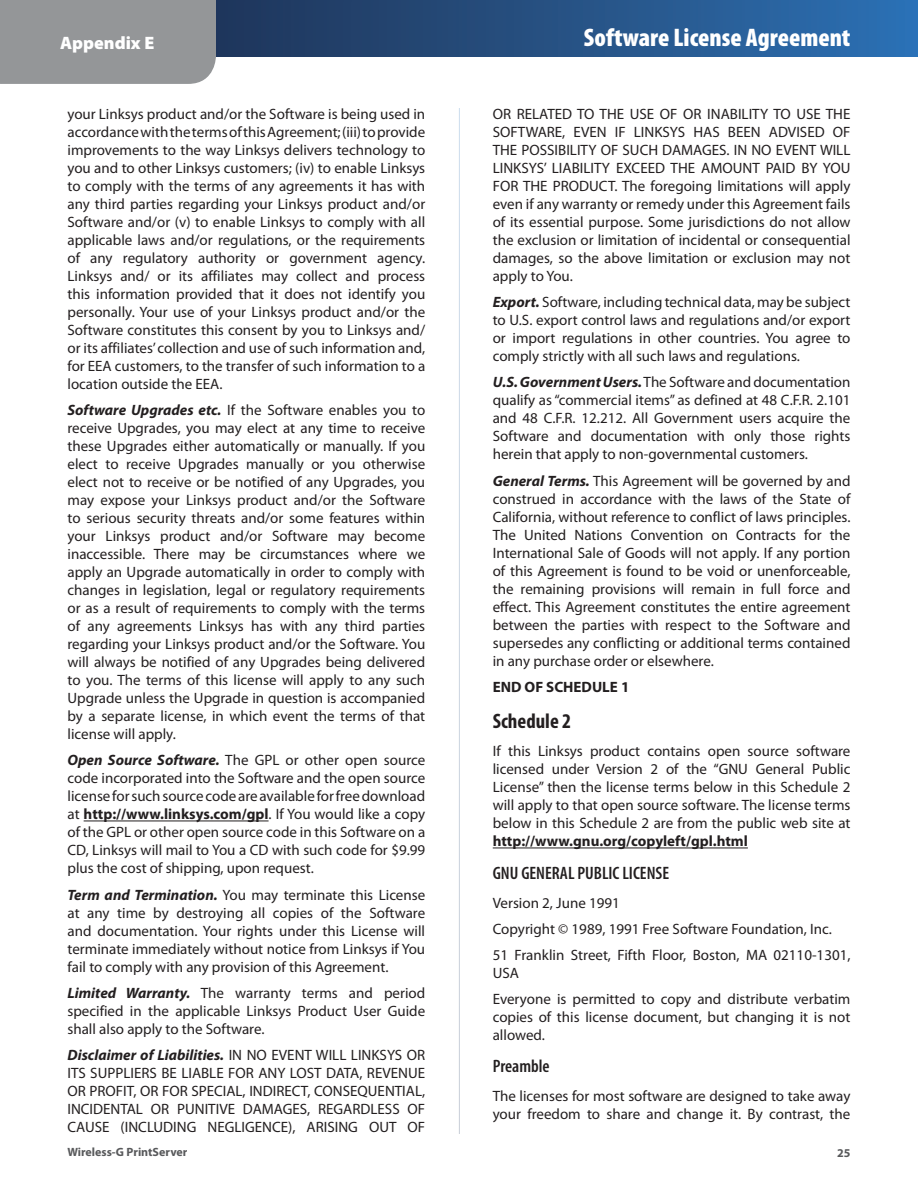
<style>
.page{position:relative;width:918px;height:1188px;background:#fff}
.page>*{position:absolute;margin:0;border:0;box-sizing:border-box;transform-origin:0 0}
.t1{font:900 condensed 25.5px "Myriad Pro";color:#fff}
.t2{font:700 condensed 21px "Myriad Pro";color:#231f20}
.t3{font:600 condensed 18px "Myriad Pro";color:#231f20}
.t4{font:900 18px "Myriad Pro";color:#fff}
.t5{font:15px/18px "Myriad Pro";color:#231f20;text-align:justify}
.t6{font:700 15px "Myriad Pro";color:#231f20}
.t7{font:700 12px "Myriad Pro";color:#58595b}
.s1{font-weight:700;font-style:italic}
.s2{font-weight:700}
</style>
<div class="page">
<div style="left:0;top:0;width:216px;height:84px;background:#949698"></div>
<div style="left:217px;top:1px;width:700px;height:55px;background:linear-gradient(to right,#203559,#2c70b3)"></div>
<hr style="left:84px;top:821px;width:185px;height:1px;background:#231f20">
<hr style="left:493px;top:848px;width:255px;height:1px;background:#231f20">
<p class="t4" style="left:60px;top:30px;width:96px">Appendix E</p>
<h1 class="t1" style="left:584px;top:21px;width:268px">Software License Agreement</h1>
<p class="t5" style="left:68px;top:106px;width:359px">your Linksys product and/or the Software is being used in accordance with the terms of this Agreement; (iii) to provide improvements to the way Linksys delivers technology to you and to other Linksys customers; (iv) to enable Linksys to comply with the terms of any agreements it has with any third parties regarding your Linksys product and/or Software and/or (v) to enable Linksys to comply with all applicable laws and/or regulations, or the requirements of any regulatory authority or government agency.<br>Linksys and/ or its affiliates may collect and process this information provided that it does not identify you personally. Your use of your Linksys product and/or the Software constitutes this consent by you to Linksys and/ or its affiliates’ collection and use of such information and, for EEA customers, to the transfer of such information to a location outside the EEA.</p>
<p class="t5" style="left:68px;top:402px;width:359px"><span class="s1">Software Upgrades etc.</span> If the Software enables you to receive Upgrades, you may elect at any time to receive these Upgrades either automatically or manually. If you elect to receive Upgrades manually or you otherwise elect not to receive or be notified of any Upgrades, you may expose your Linksys product and/or the Software to serious security threats and/or some features within your Linksys product and/or Software may become inaccessible. There may be circumstances where we apply an Upgrade automatically in order to comply with changes in legislation, legal or regulatory requirements or as a result of requirements to comply with the terms of any agreements Linksys has with any third parties regarding your Linksys product and/or the Software. You will always be notified of any Upgrades being delivered to you. The terms of this license will apply to any such Upgrade unless the Upgrade in question is accompanied by a separate license, in which event the terms of that license will apply.</p>
<p class="t5" style="left:68px;top:752px;width:359px"><span class="s1">Open Source Software.</span> The GPL or other open source code incorporated into the Software and the open source license for such source code are available for free download at <span class="s2">http://www.linksys.com/gpl</span>. If You would like a copy of the GPL or other open source code in this Software on a CD, Linksys will mail to You a CD with such code for $9.99 plus the cost of shipping, upon request.</p>
<p class="t5" style="left:68px;top:886px;width:359px"><span class="s1">Term and Termination.</span> You may terminate this License at any time by destroying all copies of the Software and documentation. Your rights under this License will terminate immediately without notice from Linksys if You fail to comply with any provision of this Agreement.</p>
<p class="t5" style="left:68px;top:984px;width:359px"><span class="s1">Limited Warranty.</span> The warranty terms and period specified in the applicable Linksys Product User Guide shall also apply to the Software.</p>
<p class="t5" style="left:68px;top:1046px;width:359px"><span class="s1">Disclaimer of Liabilities.</span> IN NO EVENT WILL LINKSYS OR ITS SUPPLIERS BE LIABLE FOR ANY LOST DATA, REVENUE OR PROFIT, OR FOR SPECIAL, INDIRECT, CONSEQUENTIAL, INCIDENTAL OR PUNITIVE DAMAGES, REGARDLESS OF CAUSE (INCLUDING NEGLIGENCE), ARISING OUT OF</p>
<p class="t7" style="left:68px;top:1145px;width:121px">Wireless-G PrintServer</p>
<p class="t5" style="left:493px;top:106px;width:359px">OR RELATED TO THE USE OF OR INABILITY TO USE THE SOFTWARE, EVEN IF LINKSYS HAS BEEN ADVISED OF THE POSSIBILITY OF SUCH DAMAGES. IN NO EVENT WILL LINKSYS’ LIABILITY EXCEED THE AMOUNT PAID BY YOU FOR THE PRODUCT. The foregoing limitations will apply even if any warranty or remedy under this Agreement fails of its essential purpose. Some jurisdictions do not allow the exclusion or limitation of incidental or consequential damages, so the above limitation or exclusion may not apply to You.</p>
<p class="t5" style="left:493px;top:294px;width:359px"><span class="s1">Export.</span> Software, including technical data, may be subject to U.S. export control laws and regulations and/or export or import regulations in other countries. You agree to comply strictly with all such laws and regulations.</p>
<p class="t5" style="left:493px;top:374px;width:359px"><span class="s1">U.S. Government Users.</span> The Software and documentation qualify as “commercial items” as defined at 48 C.F.R. 2.101 and 48 C.F.R. 12.212. All Government users acquire the Software and documentation with only those rights herein that apply to non-governmental customers.</p>
<p class="t5" style="left:493px;top:472px;width:359px"><span class="s1">General Terms.</span> This Agreement will be governed by and construed in accordance with the laws of the State of California, without reference to conflict of laws principles.<br>The United Nations Convention on Contracts for the International Sale of Goods will not apply. If any portion of this Agreement is found to be void or unenforceable, the remaining provisions will remain in full force and effect. This Agreement constitutes the entire agreement between the parties with respect to the Software and supersedes any conflicting or additional terms contained in any purchase order or elsewhere.</p>
<p class="t6" style="left:493px;top:678px;width:138px">END OF SCHEDULE 1</p>
<h2 class="t2" style="left:493px;top:708px;width:80px">Schedule 2</h2>
<p class="t5" style="left:493px;top:743px;width:359px">If this Linksys product contains open source software licensed under Version 2 of the “GNU General Public License” then the license terms below in this Schedule 2 will apply to that open source software. The license terms below in this Schedule 2 are from the public web site at</p>
<p class="t6" style="left:493px;top:833px;width:257px">http://www.gnu.org/copyleft/gpl.html</p>
<p class="t3" style="left:493px;top:862px;width:178px">GNU GENERAL PUBLIC LICENSE</p>
<p class="t5" style="left:493px;top:890px;width:359px;line-height:26.1px;text-align:left">Version 2, June 1991<br>Copyright © 1989, 1991 Free Software Foundation, Inc.<br>51 Franklin Street, Fifth Floor, Boston, MA 02110-1301,</p>
<p class="t5" style="left:493px;top:960px;width:359px;line-height:26.1px">USA<br>Everyone is permitted to copy and distribute verbatim</p>
<p class="t5" style="left:493px;top:1008px;width:359px">copies of this license document, but changing it is not allowed.</p>
<p class="t3" style="left:493px;top:1055px;width:58px">Preamble</p>
<p class="t5" style="left:493px;top:1087px;width:359px">The licenses for most software are designed to take away your freedom to share and change it. By contrast, the</p>
<p class="t7" style="left:837px;top:1147px;width:15px">25</p>
</div>
